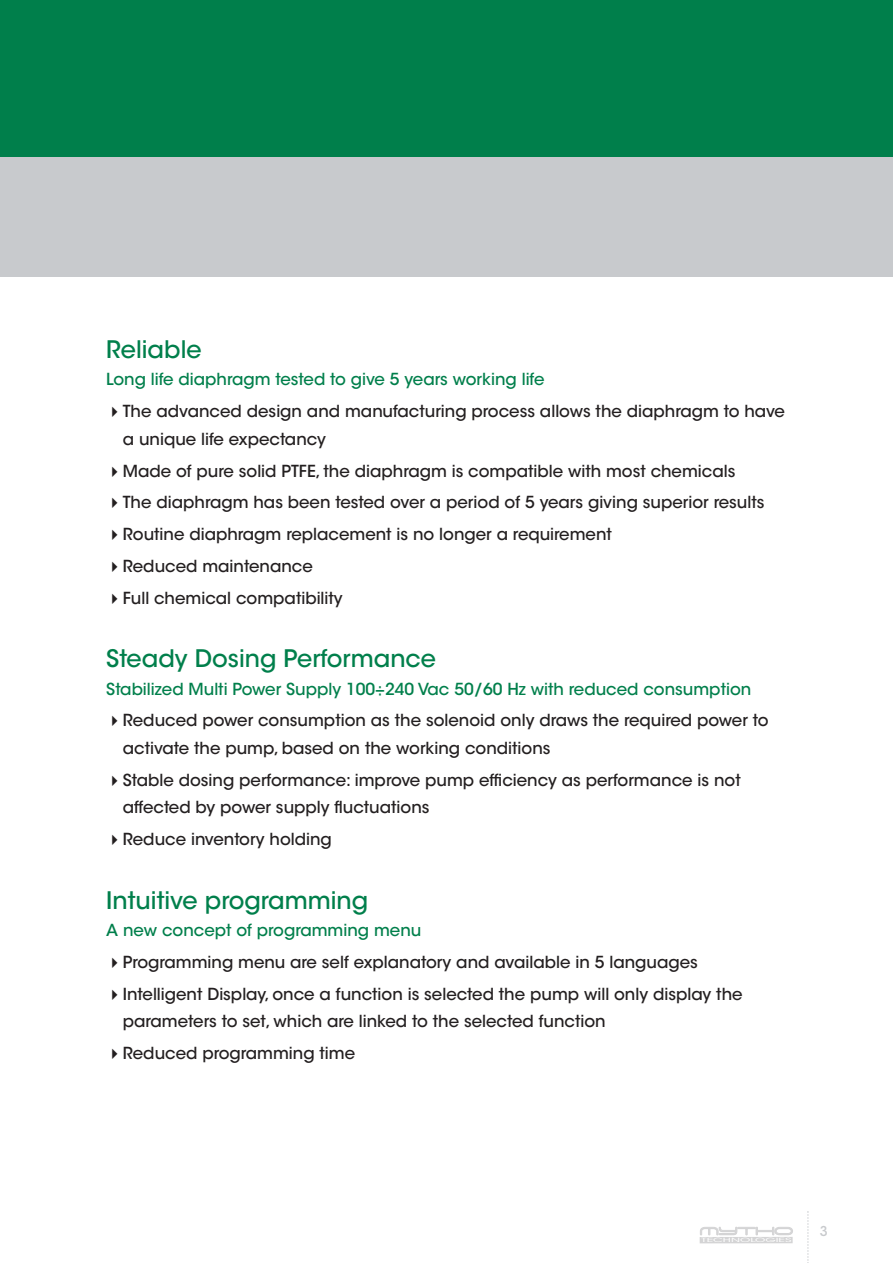
<style>
.page{position:relative;width:893px;height:1263px;background:#fff}
.page>*{position:absolute;margin:0;border:0;box-sizing:border-box;transform-origin:0 0}
.t1{font:500 24px "ITC Avant Garde Std";color:#007f4b}
.t2{font:500 16.5px/27.5px "ITC Avant Garde Std";color:#231f20}
.t3{font:500 16.5px "ITC Avant Garde Std";color:#007f4b}
.t4{font:14.4px "Cavalero BT";color:#d4d4d5}
.t5{font:500 13.5px "ITC Avant Garde Std";color:#c8cacd}
.t6{font:5.7px "ITC Avant Garde Std";color:#fff;scale:2.1 1}
</style>
<div class="page">
<div style="left:0;top:0;width:893px;height:157px;background:#007f4b"></div>
<svg style="left:807px;top:1211px;width:2px;height:52px"></svg>
<div style="left:700px;top:1237px;width:93px;height:6px;background:#d4d4d5"></div>
<div style="left:0;top:157px;width:893px;height:119px;background:#c8cacd"></div>
<h1 class="t1" style="left:106px;top:340px;width:97px">Reliable</h1>
<p class="t3" style="left:106px;top:373px;width:440px">Long life diaphragm tested to give 5 years working life</p>
<p class="t2" style="left:123px;top:399px;width:664px;text-indent:-16px">✔The advanced design and manufacturing process allows the diaphragm to have a unique life expectancy</p>
<p class="t2" style="left:106px;top:459px;width:631px">✔Made of pure solid PTFE, the diaphragm is compatible with most chemicals</p>
<p class="t2" style="left:106px;top:490px;width:660px">✔The diaphragm has been tested over a period of 5 years giving superior results</p>
<p class="t2" style="left:106px;top:522px;width:507px">✔Routine diaphragm replacement is no longer a requirement</p>
<p class="t2" style="left:106px;top:554px;width:208px">✔Reduced maintenance</p>
<p class="t2" style="left:106px;top:586px;width:238px">✔Full chemical compatibility</p>
<h1 class="t1" style="left:106px;top:649px;width:331px">Steady Dosing Performance</h1>
<p class="t3" style="left:106px;top:682px;width:646px">Stabilized Multi Power Supply 100÷240 Vac 50/60 Hz with reduced consumption</p>
<p class="t2" style="left:123px;top:708px;width:647px;text-indent:-16px">✔Reduced power consumption as the solenoid only draws the required power to activate the pump, based on the working conditions</p>
<p class="t2" style="left:123px;top:768px;width:619px;text-indent:-16px">✔Stable dosing performance: improve pump efficiency as performance is not affected by power supply fluctuations</p>
<p class="t2" style="left:106px;top:827px;width:227px">✔Reduce inventory holding</p>
<h1 class="t1" style="left:106px;top:891px;width:263px">Intuitive programming</h1>
<p class="t3" style="left:106px;top:924px;width:316px">A new concept of programming menu</p>
<p class="t2" style="left:106px;top:950px;width:593px">✔Programming menu are self explanatory and available in 5 languages</p>
<p class="t2" style="left:123px;top:982px;width:621px;text-indent:-16px">✔Intelligent Display, once a function is selected the pump will only display the parameters to set, which are linked to the selected function</p>
<p class="t2" style="left:106px;top:1041px;width:250px">✔Reduced programming time</p>
<p class="t4" style="left:700px;top:1224px;width:95px">mytho</p>
<p class="t6" style="left:701px;top:1237px;width:44px">TECHNOLOGIES</p>
<p class="t5" style="left:820px;top:1226px;width:9px">3</p>
</div>
